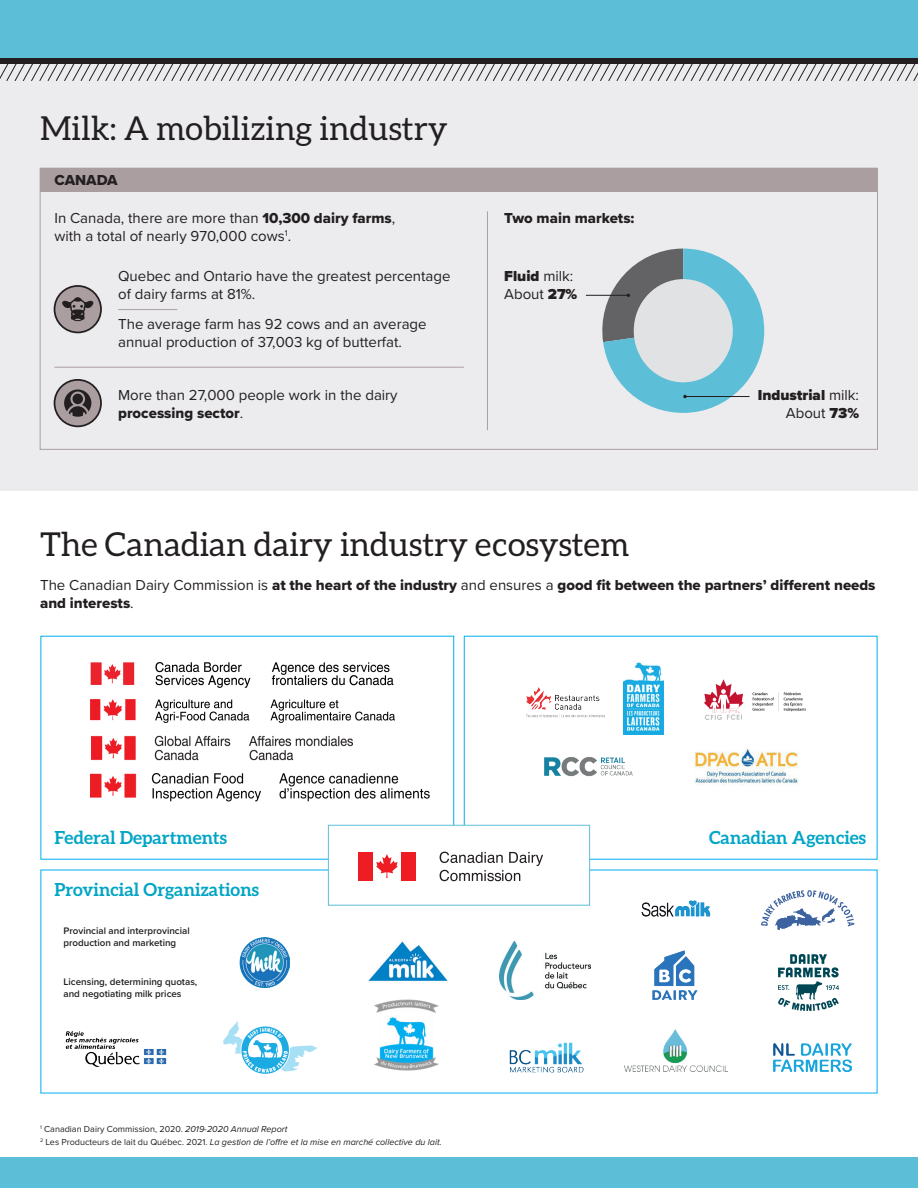
<style>
.page{position:relative;width:918px;height:1188px;background:#fff}
.page>*{position:absolute;margin:0;border:0;box-sizing:border-box;transform-origin:0 0}
.t1{font:33px "Aleo";color:#231f20}
.t2{font:700 18px "Aleo";color:#02a5c5}
.t3{font:15px/18px "Proxima Nova";color:#231f20}
.t4{font:15px/18px "Proxima Nova Extrabld";color:#231f20}
.t5{font:900 15px/18px "Proxima Nova";color:#231f20;text-align:right}
.t6{font:600 9.75px/12px "Proxima Nova";color:#231f20}
.t7{font:italic 9px/12.8px "Proxima Nova";color:#231f20}
.s1{font-family:"Proxima Nova Extrabld"}
.s2{font-family:"Proxima Nova"}
.s3{font-weight:900}
.s4{font-weight:400}
.s5{font-style:normal}
</style>
<div class="page">
<div style="left:0;top:34px;width:918px;height:457px;background:#ececee"></div>
<svg style="left:0;top:64px;width:918px;height:17px"></svg>
<div style="left:0;top:0;width:918px;height:61px;background:#5dbed7"></div>
<div style="left:0;top:58px;width:918px;height:6px;background:#231f20"></div>
<div style="left:0;top:1158px;width:918px;height:30px;background:#5dbed7"></div>
<div style="left:55px;top:286px;width:46px;height:46px;background:#aa9ea0;border-radius:50%"></div>
<div style="left:54px;top:285px;width:48px;height:48px;border:2px solid #231f20;border-radius:50%"></div>
<svg style="left:62px;top:297px;width:32px;height:24px"></svg>
<hr style="left:118px;top:309px;width:59px;height:1px;background:#aa9ea0">
<div style="left:55px;top:380px;width:46px;height:46px;background:#aa9ea0;border-radius:50%"></div>
<div style="left:54px;top:379px;width:48px;height:48px;border:2px solid #231f20;border-radius:50%"></div>
<svg style="left:64px;top:389px;width:27px;height:28px"></svg>
<div style="left:73px;top:394px;width:10px;height:10px;background:#231f20;border-radius:50%"></div>
<div style="left:40px;top:168px;width:837px;height:24px;background:#aa9ea0"></div>
<img style="left:695px;top:748px;width:103px;height:37px">
<img style="left:526px;top:687px;width:79px;height:30px">
<img style="left:369px;top:941px;width:79px;height:41px">
<img style="left:652px;top:950px;width:46px;height:50px">
<img style="left:510px;top:1042px;width:74px;height:30px">
<img style="left:625px;top:1029px;width:101px;height:42px">
<img style="left:774px;top:1043px;width:78px;height:29px">
<svg style="left:761px;top:890px;width:93px;height:40px"></svg>
<img style="left:239px;top:938px;width:50px;height:49px">
<img style="left:224px;top:1021px;width:93px;height:52px">
<img style="left:499px;top:941px;width:91px;height:58px">
<img style="left:65px;top:1031px;width:102px;height:36px">
<img style="left:641px;top:900px;width:70px;height:17px">
<div style="left:328px;top:825px;width:262px;height:81px;background:#fff;border:1px solid #5dbed7"></div>
<div style="left:359px;top:852px;width:14px;height:28px;background:#ee1d23"></div>
<svg style="left:376px;top:854px;width:22px;height:24px"></svg>
<div style="left:401px;top:852px;width:14px;height:28px;background:#ee1d23"></div>
<svg style="left:440px;top:852px;width:103px;height:29px"></svg>
<img style="left:623px;top:662px;width:41px;height:73px">
<img style="left:544px;top:757px;width:89px;height:20px">
<hr style="left:487px;top:211px;width:1px;height:219px;background:#aa9ea0">
<hr style="left:54px;top:367px;width:410px;height:1px;background:#aa9ea0">
<hr style="left:586px;top:295px;width:42px;height:1px;background:#231f20">
<svg style="left:597px;top:249px;width:167px;height:164px"></svg>
<img style="left:704px;top:679px;width:102px;height:41px">
<img style="left:778px;top:954px;width:61px;height:57px">
<img style="left:90px;top:662px;width:304px;height:26px">
<img style="left:91px;top:699px;width:303px;height:24px">
<img style="left:91px;top:735px;width:262px;height:26px">
<img style="left:91px;top:773px;width:338px;height:28px">
<img style="left:374px;top:999px;width:65px;height:72px">
<h1 class="t1" style="left:40px;top:109px;width:409px">Milk: A mobilizing industry</h1>
<p class="t4" style="left:54px;top:171px;width:65px">CANADA</p>
<p class="t3" style="left:54px;top:209px;width:342px">In Canada, there are more than <span class="s1">10,300 dairy farms</span>, with a total of nearly 970,000 cows<sup>1</sup>.</p>
<p class="t3" style="left:118px;top:266px;width:334px">Quebec and Ontario have the greatest percentage of dairy farms at 81%.</p>
<p class="t3" style="left:118px;top:315px;width:310px">The average farm has 92 cows and an average annual production of 37,003 kg of butterfat.</p>
<p class="t3" style="left:118px;top:385px;width:281px">More than 27,000 people work in the dairy</p>
<p class="t4" style="left:118px;top:404px;width:127px">processing sector<span class="s2">.</span></p>
<p class="t4" style="left:504px;top:209px;width:132px">Two main markets:</p>
<p class="t3" style="left:504px;top:266px;width:75px"><span class="s3">Fluid</span> milk:<br>About <span class="s3">27%</span></p>
<h1 class="t1" style="left:40px;top:525px;width:591px">The Canadian dairy industry ecosystem</h1>
<p class="t5" style="left:758px;top:386px;width:103px">Industrial <span class="s4">milk:<br>About</span> 73%</p>
<p class="t4" style="left:40px;top:576px;width:837px"><span class="s2">The Canadian Dairy Commission is</span> at the heart of the industry <span class="s2">and ensures a</span> good fit between the partners’ different needs and interests<span class="s2">.</span></p>
<p class="t2" style="left:54px;top:827px;width:174px">Federal Departments</p>
<p class="t2" style="left:54px;top:879px;width:206px">Provincial Organizations</p>
<p class="t6" style="left:63px;top:925px;width:128px">Provincial and interprovincial production and marketing</p>
<p class="t6" style="left:63px;top:976px;width:135px">Licensing, determining quotas, and negotiating milk prices</p>
<p class="t7" style="left:40px;top:1123px;width:403px"><sup>1</sup> <span class="s5">Canadian Dairy Commission, 2020.</span> 2019-2020 Annual Report<br><sup>2</sup> <span class="s5">Les Producteurs de lait du Québec. 2021.</span> La gestion de l’offre et la mise en marché collective du lait.</p>
<p class="t2" style="left:709px;top:827px;width:158px">Canadian Agencies</p>
</div>
